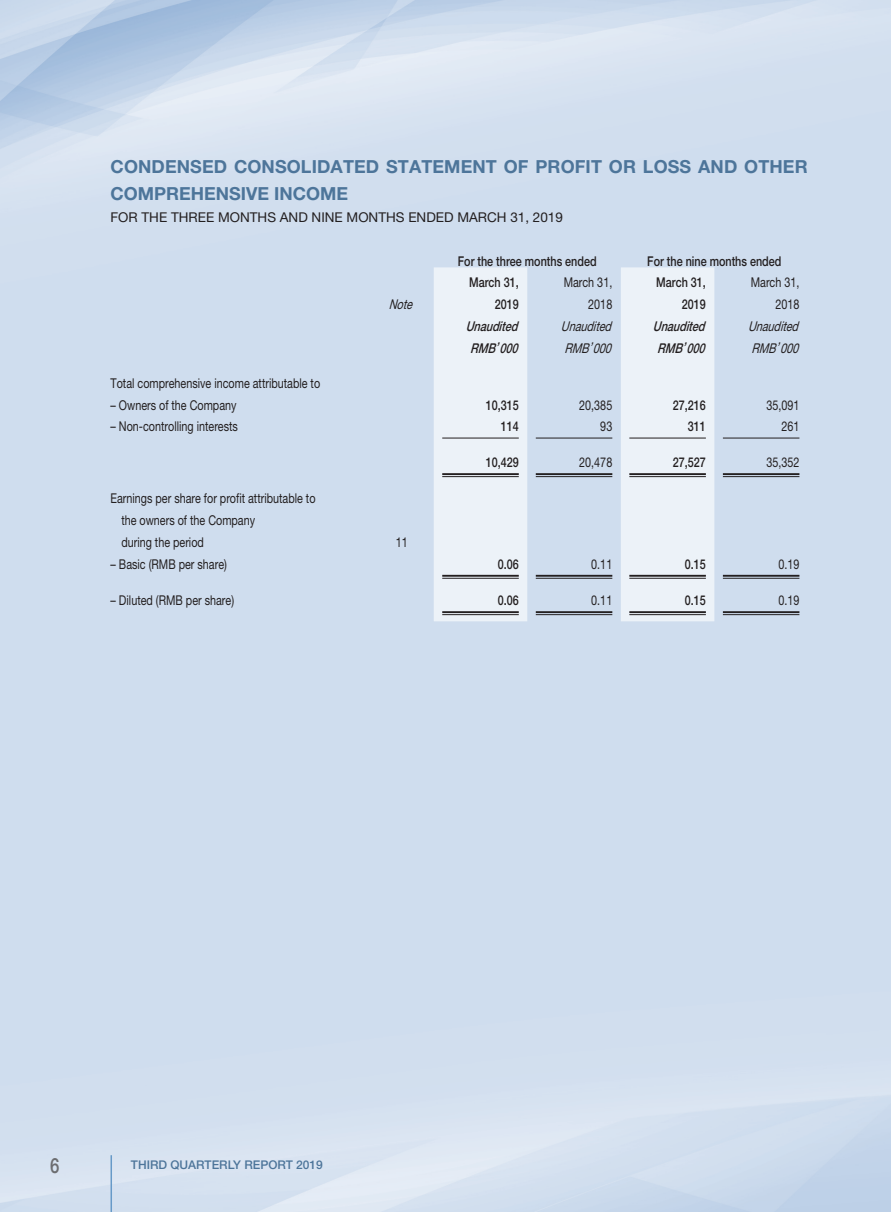
<style>
.page{position:relative;width:893px;height:1212px;background:#fff}
.page>*{position:absolute;margin:0;border:0;box-sizing:border-box;transform-origin:0 0}
.t1{font:500 21px "Helvetica Neue LT Std";color:#6c6d70;scale:.8 1}
.主標題{font:700 18px/27px "Helvetica Neue LT Std";letter-spacing:.005em;color:#4d759a}
._1__內文{font:13.5px "Helvetica Neue LT Std";color:#231f20;scale:.8 1}
._1__內文-2{font:500 13.5px "Helvetica Neue LT Std";color:#231f20;scale:.8 1}
._1__內文-3{font:13.5px "Helvetica Neue LT Std";color:#231f20}
._1__內文-4{font:italic 13.5px "Helvetica Neue LT Std";color:#231f20;scale:.8 1}
._1__內文-5{font:italic 500 13.5px "Helvetica Neue LT Std";color:#231f20;scale:.8 1}
.t2{font:500 12px "Helvetica Neue LT Std";color:#4d759a}
</style>
<div class="page">
<hr style="left:111px;top:1155px;width:1px;height:57px;background:#679ac8">
<svg style="left:434px;top:267px;width:280px;height:354px;background:#e1eaf3"></svg>
<hr style="left:442px;top:438px;width:77px;height:1px;background:#231f20">
<hr style="left:536px;top:438px;width:76px;height:1px;background:#231f20">
<hr style="left:629px;top:438px;width:77px;height:1px;background:#231f20">
<hr style="left:723px;top:438px;width:76px;height:1px;background:#231f20">
<hr style="left:442px;top:473px;width:77px;height:2px;background:#231f20">
<hr style="left:442px;top:476px;width:77px;height:1px;background:#231f20">
<hr style="left:536px;top:473px;width:76px;height:2px;background:#231f20">
<hr style="left:536px;top:476px;width:76px;height:1px;background:#231f20">
<hr style="left:629px;top:473px;width:77px;height:2px;background:#231f20">
<hr style="left:629px;top:476px;width:77px;height:1px;background:#231f20">
<hr style="left:723px;top:473px;width:76px;height:2px;background:#231f20">
<hr style="left:723px;top:476px;width:76px;height:1px;background:#231f20">
<hr style="left:442px;top:575px;width:77px;height:2px;background:#231f20">
<hr style="left:442px;top:578px;width:77px;height:1px;background:#231f20">
<hr style="left:536px;top:575px;width:76px;height:2px;background:#231f20">
<hr style="left:536px;top:578px;width:76px;height:1px;background:#231f20">
<hr style="left:629px;top:575px;width:77px;height:2px;background:#231f20">
<hr style="left:629px;top:578px;width:77px;height:1px;background:#231f20">
<hr style="left:723px;top:575px;width:76px;height:2px;background:#231f20">
<hr style="left:723px;top:578px;width:76px;height:1px;background:#231f20">
<hr style="left:442px;top:611px;width:77px;height:2px;background:#231f20">
<hr style="left:442px;top:614px;width:77px;height:1px;background:#231f20">
<hr style="left:536px;top:611px;width:76px;height:2px;background:#231f20">
<hr style="left:536px;top:614px;width:76px;height:1px;background:#231f20">
<hr style="left:629px;top:611px;width:77px;height:2px;background:#231f20">
<hr style="left:629px;top:614px;width:77px;height:1px;background:#231f20">
<hr style="left:723px;top:611px;width:76px;height:2px;background:#231f20">
<hr style="left:723px;top:614px;width:76px;height:1px;background:#231f20">
<p class="主標題" style="left:111px;top:153px;width:699px">CONDENSED CONSOLIDATED STATEMENT OF PROFIT OR LOSS AND OTHER<br>COMPREHENSIVE INCOME</p>
<p class="_1__內文-3" style="left:111px;top:209px;width:454px">FOR THE THREE MONTHS AND NINE MONTHS ENDED MARCH 31, 2019</p>
<p class="_1__內文-2" style="left:458px;top:253px;width:175px">For the three months ended</p>
<p class="_1__內文-2" style="left:647px;top:253px;width:169px">For the nine months ended</p>
<p class="_1__內文-2" style="left:469px;top:275px;width:64px">March 31,</p>
<p class="_1__內文" style="left:564px;top:275px;width:62px">March 31,</p>
<p class="_1__內文-2" style="left:656px;top:275px;width:64px">March 31,</p>
<p class="_1__內文" style="left:751px;top:275px;width:62px">March 31,</p>
<p class="_1__內文-4" style="left:389px;top:296px;width:36px">Note</p>
<p class="_1__內文-2" style="left:495px;top:296px;width:32px">2019</p>
<p class="_1__內文" style="left:588px;top:296px;width:32px">2018</p>
<p class="_1__內文-2" style="left:682px;top:296px;width:32px">2019</p>
<p class="_1__內文" style="left:775px;top:296px;width:32px">2018</p>
<p class="_1__內文-5" style="left:466px;top:318px;width:71px">Unaudited</p>
<p class="_1__內文-4" style="left:561px;top:318px;width:69px">Unaudited</p>
<p class="_1__內文-5" style="left:653px;top:318px;width:71px">Unaudited</p>
<p class="_1__內文-4" style="left:748px;top:318px;width:69px">Unaudited</p>
<p class="_1__內文-5" style="left:470px;top:340px;width:66px">RMB’000</p>
<p class="_1__內文-4" style="left:564px;top:340px;width:65px">RMB’000</p>
<p class="_1__內文-5" style="left:657px;top:340px;width:66px">RMB’000</p>
<p class="_1__內文-4" style="left:751px;top:340px;width:65px">RMB’000</p>
<p class="_1__內文" style="left:111px;top:375px;width:264px">Total comprehensive income attributable to</p>
<p class="_1__內文" style="left:111px;top:397px;width:159px">– Owners of the Company</p>
<p class="_1__內文-2" style="left:486px;top:397px;width:43px">10,315</p>
<p class="_1__內文" style="left:579px;top:397px;width:43px">20,385</p>
<p class="_1__內文-2" style="left:673px;top:397px;width:43px">27,216</p>
<p class="_1__內文" style="left:766px;top:397px;width:43px">35,091</p>
<p class="_1__內文" style="left:111px;top:419px;width:161px">– Non-controlling interests</p>
<p class="_1__內文-2" style="left:501px;top:419px;width:24px">114</p>
<p class="_1__內文" style="left:600px;top:419px;width:17px">93</p>
<p class="_1__內文-2" style="left:688px;top:419px;width:24px">311</p>
<p class="_1__內文" style="left:781px;top:419px;width:24px">261</p>
<p class="_1__內文-2" style="left:486px;top:454px;width:43px">10,429</p>
<p class="_1__內文" style="left:579px;top:454px;width:43px">20,478</p>
<p class="_1__內文-2" style="left:673px;top:454px;width:43px">27,527</p>
<p class="_1__內文" style="left:766px;top:454px;width:43px">35,352</p>
<p class="_1__內文" style="left:111px;top:490px;width:258px">Earnings per share for profit attributable to</p>
<p class="_1__內文" style="left:121px;top:512px;width:169px">the owners of the Company</p>
<p class="_1__內文" style="left:121px;top:534px;width:105px">during the period</p>
<p class="_1__內文" style="left:396px;top:534px;width:17px">11</p>
<p class="_1__內文" style="left:111px;top:556px;width:147px">– Basic (RMB per share)</p>
<p class="_1__內文-2" style="left:498px;top:556px;width:28px">0.06</p>
<p class="_1__內文" style="left:591px;top:556px;width:28px">0.11</p>
<p class="_1__內文-2" style="left:685px;top:556px;width:28px">0.15</p>
<p class="_1__內文" style="left:778px;top:556px;width:28px">0.19</p>
<p class="_1__內文" style="left:111px;top:592px;width:156px">– Diluted (RMB per share)</p>
<p class="_1__內文-2" style="left:498px;top:592px;width:28px">0.06</p>
<p class="_1__內文" style="left:591px;top:592px;width:28px">0.11</p>
<p class="_1__內文-2" style="left:685px;top:592px;width:28px">0.15</p>
<p class="_1__內文" style="left:778px;top:592px;width:28px">0.19</p>
<p class="t1" style="left:50px;top:1152px;width:13px">6</p>
<p class="t2" style="left:131px;top:1157px;width:193px">THIRD QUARTERLY REPORT 2019</p>
</div>
